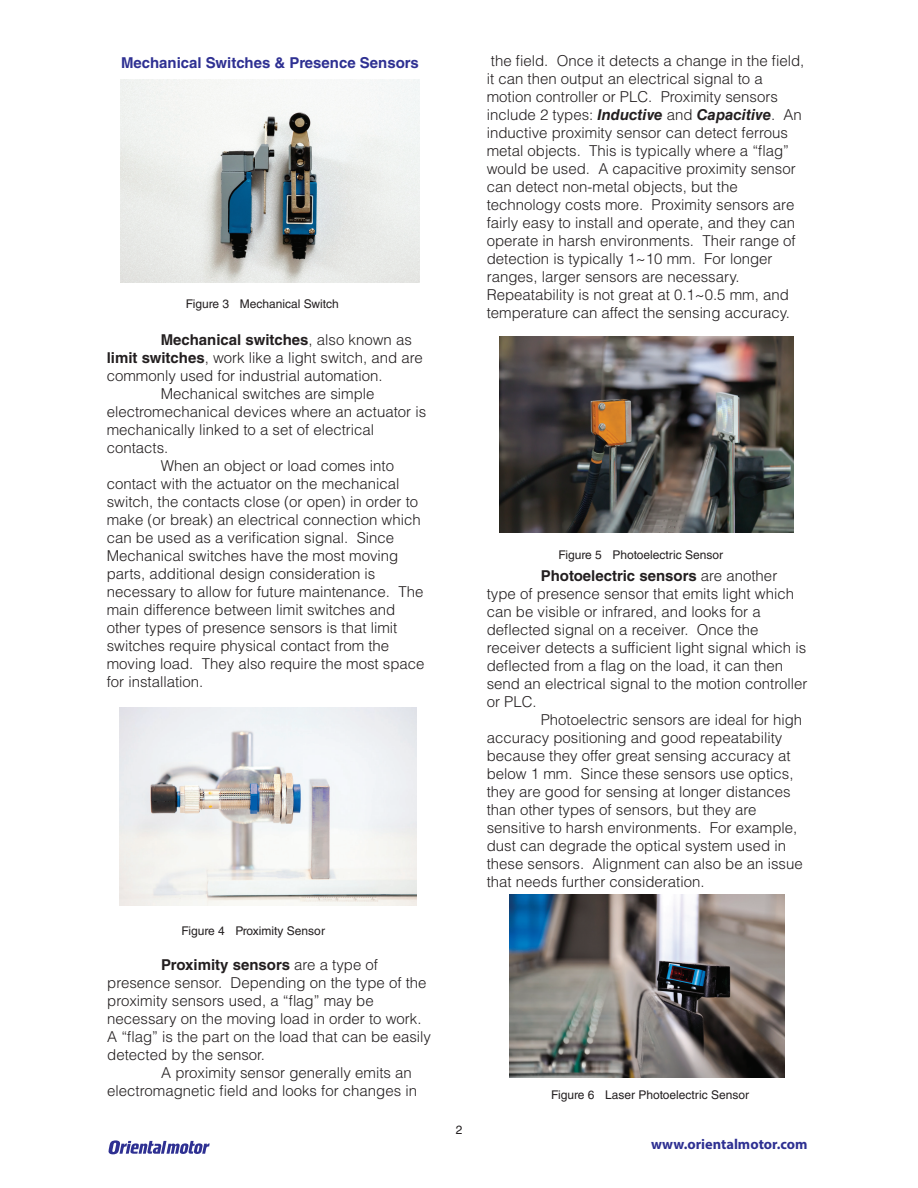
<style>
.page{position:relative;width:918px;height:1188px;background:#fff}
.page>*{position:absolute;margin:0;border:0;box-sizing:border-box;transform-origin:0 0}
.t1{font:300 15px/18px "Helvetica LT Std";color:#231f20}
.t2{font:700 15px "Helvetica LT Std";color:#2e3092}
.t3{font:700 15px "Helvetica LT Std";color:#231f20}
.t4{font:700 14.4px "Myriad Pro";color:#2e3092}
.t5{font:12px "Helvetica LT Std";color:#231f20}
.s1{font-weight:300}
.s2{font-weight:700}
.s3{font-weight:700;font-style:italic}
</style>
<div class="page">
<svg style="left:109px;top:1140px;width:101px;height:14px"></svg>
<img style="left:120px;top:707px;width:296px;height:198px">
<img style="left:500px;top:337px;width:293px;height:196px">
<img style="left:121px;top:80px;width:298px;height:203px">
<img style="left:510px;top:895px;width:275px;height:183px">
<p class="t2" style="left:121px;top:53px;width:299px">Mechanical Switches &amp; Presence Sensors</p>
<p class="t5" style="left:186px;top:296px;width:155px">Figure 3 Mechanical Switch</p>
<p class="t3" style="left:161px;top:331px;width:253px">Mechanical switches<span class="s1">, also known as</span></p>
<p class="t1" style="left:107px;top:349px;width:318px"><span class="s2">limit switches</span>, work like a light switch, and are</p>
<p class="t1" style="left:107px;top:367px;width:277px">commonly used for industrial automation.</p>
<p class="t1" style="left:161px;top:385px;width:215px">Mechanical switches are simple</p>
<p class="t1" style="left:107px;top:403px;width:321px">electromechanical devices where an actuator is</p>
<p class="t1" style="left:107px;top:421px;width:269px">mechanically linked to a set of electrical</p>
<p class="t1" style="left:107px;top:439px;width:63px">contacts.</p>
<p class="t1" style="left:161px;top:457px;width:235px">When an object or load comes into</p>
<p class="t1" style="left:107px;top:475px;width:294px">contact with the actuator on the mechanical</p>
<p class="t1" style="left:107px;top:493px;width:313px">switch, the contacts close (or open) in order to</p>
<p class="t1" style="left:107px;top:511px;width:316px">make (or break) an electrical connection which</p>
<p class="t1" style="left:107px;top:529px;width:289px">can be used as a verification signal. Since</p>
<p class="t1" style="left:107px;top:547px;width:293px">Mechanical switches have the most moving</p>
<p class="t1" style="left:107px;top:565px;width:270px">parts, additional design consideration is</p>
<p class="t1" style="left:107px;top:583px;width:318px">necessary to allow for future maintenance. The</p>
<p class="t1" style="left:107px;top:601px;width:290px">main difference between limit switches and</p>
<p class="t1" style="left:107px;top:619px;width:292px">other types of presence sensors is that limit</p>
<p class="t1" style="left:107px;top:637px;width:284px">switches require physical contact from the</p>
<p class="t1" style="left:107px;top:655px;width:319px">moving load. They also require the most space</p>
<p class="t1" style="left:107px;top:673px;width:98px">for installation.</p>
<p class="t5" style="left:181px;top:924px;width:145px">Figure 4 Proximity Sensor</p>
<p class="t1" style="left:107px;top:955px;width:325px;text-indent:54px"><span class="s2">Proximity sensors</span> are a type of presence sensor. Depending on the type of the proximity sensors used, a “flag” may be necessary on the moving load in order to work.<br>A “flag” is the part on the load that can be easily detected by the sensor.</p>
<p class="t1" style="left:107px;top:1063px;width:311px;text-indent:54px">A proximity sensor generally emits an electromagnetic field and looks for changes in</p>
<p class="t1" style="left:487px;top:52px;width:319px">the field. Once it detects a change in the field, it can then output an electrical signal to a motion controller or PLC. Proximity sensors include 2 types: <span class="s3">Inductive</span> and <span class="s3">Capacitive</span>. An inductive proximity sensor can detect ferrous metal objects. This is typically where a “flag” would be used. A capacitive proximity sensor can detect non-metal objects, but the technology costs more. Proximity sensors are fairly easy to install and operate, and they can operate in harsh environments. Their range of detection is typically 1~10 mm. For longer ranges, larger sensors are necessary.<br>Repeatability is not great at 0.1~0.5 mm, and temperature can affect the sensing accuracy.</p>
<p class="t5" style="left:559px;top:548px;width:166px">Figure 5 Photoelectric Sensor</p>
<p class="t1" style="left:487px;top:566px;width:322px;text-indent:54px"><span class="s2">Photoelectric sensors</span> are another type of presence sensor that emits light which can be visible or infrared, and looks for a deflected signal on a receiver. Once the receiver detects a sufficient light signal which is deflected from a flag on the load, it can then send an electrical signal to the motion controller or PLC.</p>
<p class="t1" style="left:487px;top:710px;width:317px;text-indent:54px">Photoelectric sensors are ideal for high accuracy positioning and good repeatability because they offer great sensing accuracy at below 1 mm. Since these sensors use optics, they are good for sensing at longer distances than other types of sensors, but they are sensitive to harsh environments. For example, dust can degrade the optical system used in these sensors. Alignment can also be an issue that needs further consideration.</p>
<p class="t5" style="left:456px;top:1122px;width:8px">2</p>
<p class="t5" style="left:551px;top:1088px;width:199px">Figure 6 Laser Photoelectric Sensor</p>
<p class="t4" style="left:651px;top:1135px;width:158px">www.orientalmotor.com</p>
</div>
